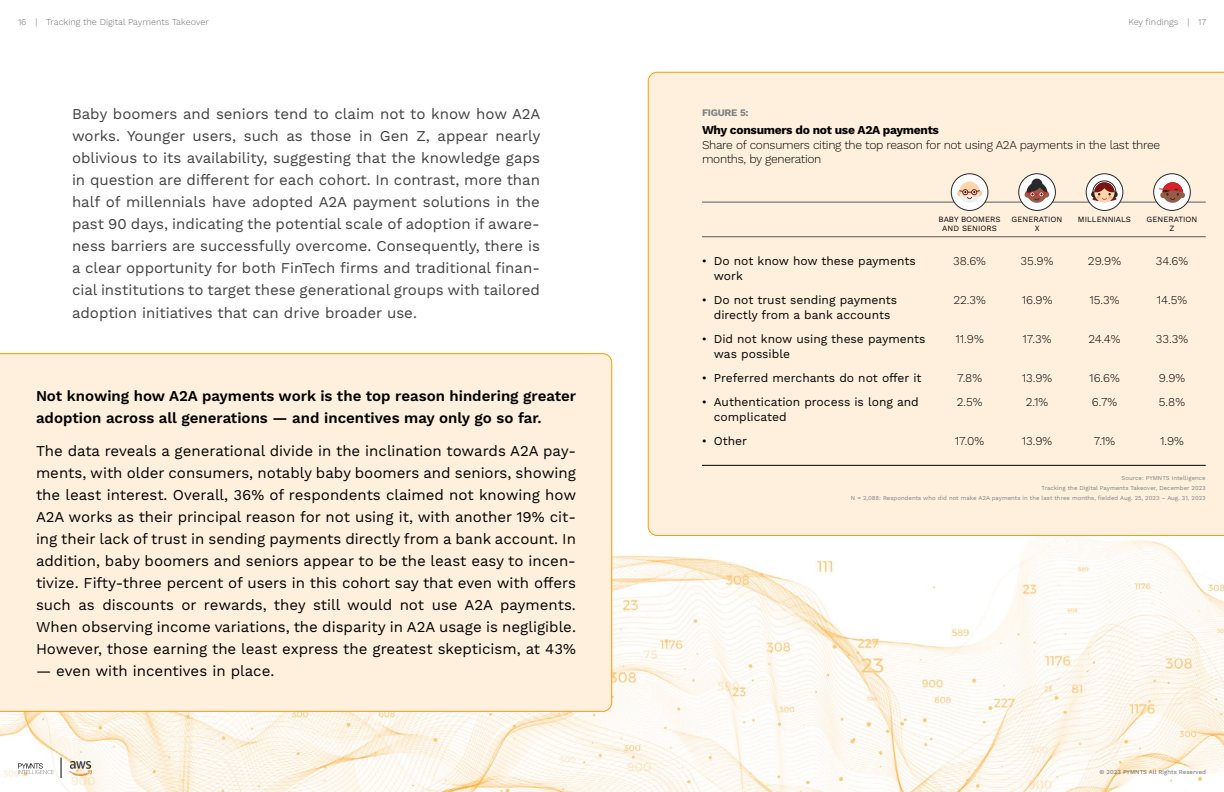
<style>
.page{position:relative;width:1224px;height:792px;background:#fff}
.page>*{position:absolute;margin:0;border:0;box-sizing:border-box;transform-origin:0 0}
.t1{font:15px/22px "Work Sans";color:#000;text-align:justify}
.t2{font:15px/22px "Work Sans";color:#414042;text-align:justify}
.t3{font:600 15px/22px "Work Sans";color:#000}
.t4{font:300 12px/24px "Work Sans";letter-spacing:-.025em;color:#000}
.t5{font:12px/15px "Work Sans";color:#000}
.t6{font:700 12px "Work Sans";letter-spacing:-.025em;color:#000}
.t7{font:700 10px "Work Sans";letter-spacing:-.025em;color:#808285}
.t8{font:300 9px "Work Sans";color:#717073}
.t9{font:8px/9px "Work Sans";color:#000;text-align:center}
.t10{font:6px/9.8px "Work Sans";color:#808285;text-align:right}
.t11{font:6px "Work Sans";letter-spacing:.005em;color:#717073}
</style>
<div class="page">
<img style="left:0;top:482px;width:1224px;height:310px">
<div style="left:0;top:353px;width:612px;height:359px;background:#fef0dd"></div>
<div style="left:648px;top:72px;width:576px;height:464px;background:#fef0dd"></div>
<hr style="left:702px;top:236px;width:504px;height:1px;background:#58595b">
<hr style="left:702px;top:202px;width:504px;height:1px;background:#58595b">
<hr style="left:702px;top:465px;width:504px;height:1px;background:#000">
<div style="left:1154px;top:174px;width:36px;height:36px;background:#fff;border-radius:50%"></div>
<div style="left:1154px;top:174px;width:37px;height:37px;border:1px solid #292829;border-radius:50%"></div>
<svg style="left:1163px;top:183px;width:20px;height:20px"></svg>
<svg style="left:1158px;top:182px;width:27px;height:18px"></svg>
<div style="left:1019px;top:174px;width:36px;height:36px;background:#fff;border-radius:50%"></div>
<div style="left:1019px;top:174px;width:37px;height:37px;border:1px solid #292829;border-radius:50%"></div>
<div style="left:1031px;top:179px;width:11px;height:11px;background:#292829;border-radius:50%"></div>
<svg style="left:1027px;top:183px;width:20px;height:20px"></svg>
<svg style="left:1025px;top:182px;width:24px;height:18px"></svg>
<div style="left:951px;top:174px;width:37px;height:36px;background:#fff;border-radius:50%"></div>
<div style="left:951px;top:174px;width:37px;height:37px;border:1px solid #292829;border-radius:50%"></div>
<div style="left:960px;top:182px;width:20px;height:20px;background:#ffd6ab;border-radius:50%"></div>
<svg style="left:957px;top:189px;width:25px;height:14px"></svg>
<div style="left:1086px;top:174px;width:37px;height:36px;background:#fff;border-radius:50%"></div>
<div style="left:1086px;top:174px;width:37px;height:37px;border:1px solid #292829;border-radius:50%"></div>
<svg style="left:1094px;top:183px;width:20px;height:20px"></svg>
<svg style="left:1091px;top:180px;width:27px;height:21px"></svg>
<p class="t8" style="left:18px;top:16px;width:192px">16 | Tracking the Digital Payments Takeover</p>
<p class="t8" style="left:1129px;top:16px;width:79px">Key findings | 17</p>
<p class="t2" style="left:72px;top:104px;width:470px">Baby boomers and seniors tend to claim not to know how A2A works. Younger users, such as those in Gen Z, appear nearly oblivious to its availability, suggesting that the knowledge gaps in question are different for each cohort. In contrast, more than half of millennials have adopted A2A payment solutions in the past 90 days, indicating the potential scale of adoption if aware&shy;ness barriers are successfully overcome. Consequently, there is a clear opportunity for both FinTech firms and traditional finan&shy;cial institutions to target these generational groups with tailored adoption initiatives that can drive broader use.</p>
<p class="t7" style="left:702px;top:106px;width:48px">FIGURE 5:</p>
<p class="t6" style="left:702px;top:123px;width:239px">Why consumers do not use A2A payments</p>
<p class="t4" style="left:702px;top:138px;width:460px;line-height:14.4px">Share of consumers citing the top reason for not using A2A payments in the last three months, by generation</p>
<p class="t9" style="left:939px;top:215px;width:64px">BABY BOOMERS<br>AND SENIORS</p>
<p class="t9" style="left:1012px;top:215px;width:52px">GENERATION<br>X</p>
<p class="t9" style="left:1078px;top:215px;width:55px">MILLENNIALS</p>
<p class="t9" style="left:1147px;top:215px;width:52px">GENERATION<br>Z</p>
<p class="t5" style="left:714px;top:254px;width:203px;text-indent:-12px">• Do not know how these payments work</p>
<p class="t5" style="left:702px;top:293px;width:197px;text-align:center">• Do not trust sending payments directly from a bank accounts</p>
<p class="t5" style="left:714px;top:332px;width:213px;text-indent:-12px">• Did not know using these payments was possible</p>
<p class="t5" style="left:702px;top:371px;width:221px">• Preferred merchants do not offer it</p>
<p class="t5" style="left:714px;top:395px;width:207px;text-indent:-12px">• Authentication process is long and complicated</p>
<p class="t5" style="left:702px;top:434px;width:47px">• Other</p>
<p class="t10" style="left:851px;top:473px;width:356px">Source: PYMNTS Intelligence<br>Tracking the Digital Payments Takeover, December 2023<br>N = 2,088: Respondents who did not make A2A payments in the last three months, fielded Aug. 25, 2023 – Aug. 31, 2023</p>
<p class="t4" style="left:953px;top:250px;width:34px">38.6%</p>
<p class="t4" style="left:953px;top:289px;width:34px">22.3%</p>
<p class="t4" style="left:956px;top:328px;width:30px">11.9%</p>
<p class="t4" style="left:957px;top:367px;width:27px">7.8%<br>2.5%</p>
<p class="t4" style="left:955px;top:430px;width:31px">17.0%</p>
<p class="t4" style="left:1021px;top:250px;width:34px">35.9%</p>
<p class="t4" style="left:1022px;top:289px;width:32px">16.9%</p>
<p class="t4" style="left:1023px;top:328px;width:30px">17.3%</p>
<p class="t4" style="left:1022px;top:367px;width:32px;text-align:center">13.9%<br>2.1%</p>
<p class="t4" style="left:1022px;top:430px;width:32px">13.9%</p>
<p class="t4" style="left:1088px;top:250px;width:35px">29.9%</p>
<p class="t4" style="left:1089px;top:289px;width:32px">15.3%</p>
<p class="t4" style="left:1088px;top:328px;width:34px">24.4%</p>
<p class="t4" style="left:1089px;top:367px;width:32px">16.6%<br>6.7%</p>
<p class="t4" style="left:1094px;top:430px;width:23px">7.1%</p>
<p class="t4" style="left:1156px;top:250px;width:34px">34.6%</p>
<p class="t4" style="left:1157px;top:289px;width:32px">14.5%</p>
<p class="t4" style="left:1156px;top:328px;width:34px">33.3%</p>
<p class="t4" style="left:1159px;top:367px;width:28px">9.9%<br>5.8%</p>
<p class="t4" style="left:1160px;top:430px;width:25px">1.9%</p>
<p class="t3" style="left:36px;top:385px;width:542px">Not knowing how A2A payments work is the top reason hindering greater adoption across all generations — and incentives may only go so far.</p>
<p class="t1" style="left:36px;top:440px;width:542px">The data reveals a generational divide in the inclination towards A2A pay&shy;ments, with older consumers, notably baby boomers and seniors, showing the least interest. Overall, 36% of respondents claimed not knowing how A2A works as their principal reason for not using it, with another 19% cit&shy;ing their lack of trust in sending payments directly from a bank account. In addition, baby boomers and seniors appear to be the least easy to incen&shy;tivize. Fifty-three percent of users in this cohort say that even with offers such as discounts or rewards, they still would not use A2A payments.<br>When observing income variations, the disparity in A2A usage is negligible.<br>However, those earning the least express the greatest skepticism, at 43%</p>
<p class="t1" style="left:36px;top:660px;width:240px">— even with incentives in place.</p>
<p class="t11" style="left:1100px;top:768px;width:108px">© 2023 PYMNTS All Rights Reserved</p>
</div>
